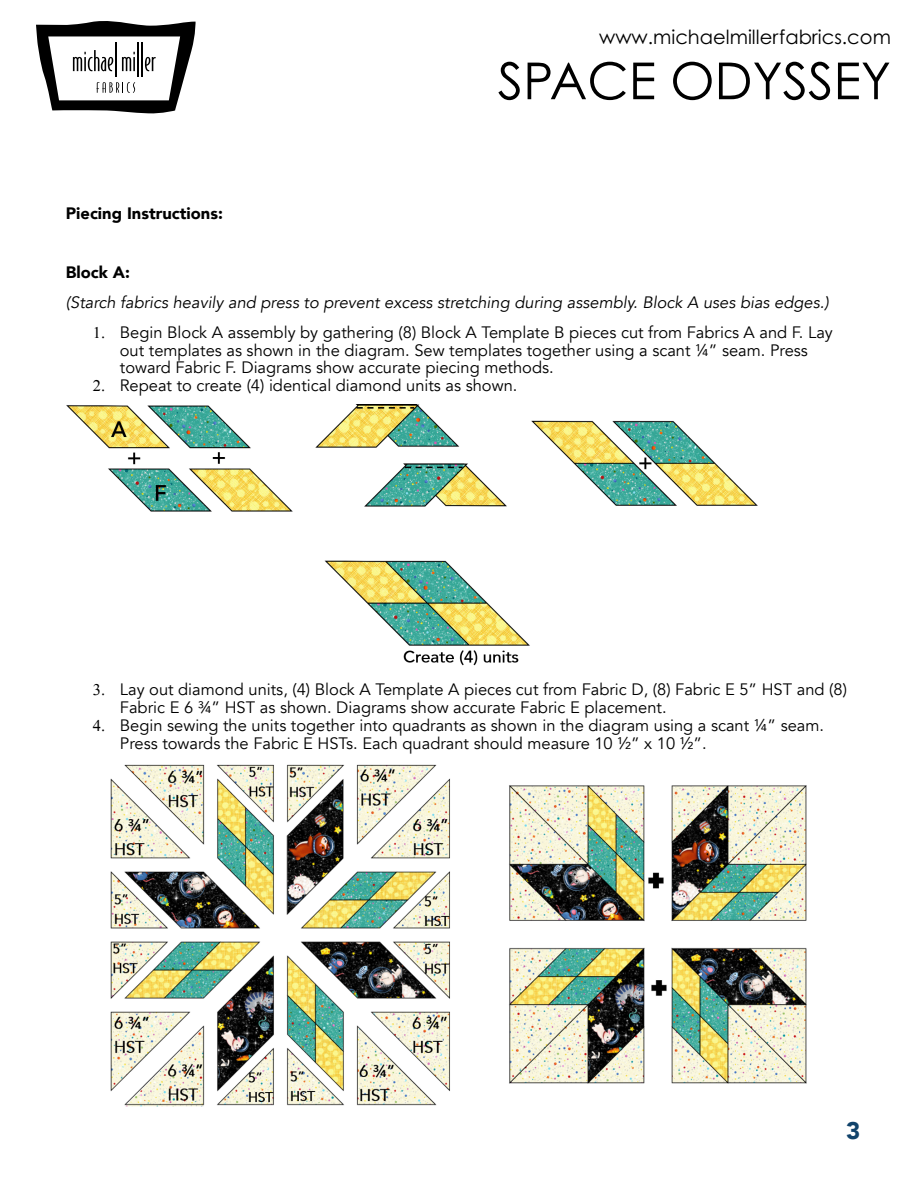
<style>
.page{position:relative;width:918px;height:1188px;background:#fff}
.page>*{position:absolute;margin:0;border:0;box-sizing:border-box;transform-origin:0 0}
.t1{font:51px "Century Gothic Pro";color:#000}
.t2{font:900 24px "Avenir";color:#11436b}
.t3{font:19.5px "Century Gothic Pro";color:#000}
.t4{font:16.5px/17.9px "Avenir";color:#000}
.t5{font:italic 16.5px "Avenir";color:#000}
.t6{font:900 16.5px "Avenir";color:#000}
</style>
<div class="page">
<svg style="left:36px;top:21px;width:160px;height:93px"></svg>
<img style="left:66px;top:405px;width:692px;height:260px">
<img style="left:110px;top:764px;width:697px;height:342px">
<p class="t3" style="left:599px;top:25px;width:293px">www.michaelmillerfabrics.com</p>
<p class="t6" style="left:66px;top:199px;width:159px">Piecing Instructions:</p>
<h1 class="t1" style="left:498px;top:50px;width:395px">SPACE ODYSSEY</h1>
<p class="t6" style="left:66px;top:258px;width:66px">Block A:</p>
<p class="t5" style="left:66px;top:293px;width:764px">(Starch fabrics heavily and press to prevent excess stretching during assembly. Block A uses bias edges.)</p>
<p class="t4" style="left:120px;top:324px;width:715px">Begin Block A assembly by gathering (8) Block A Template B pieces cut from Fabrics A and F. Lay out templates as shown in the diagram. Sew templates together using a scant ¼” seam. Press toward Fabric F. Diagrams show accurate piecing methods.<br>Repeat to create (4) identical diamond units as shown.</p>
<p class="t4" style="left:120px;top:681px;width:729px;text-indent:-27px">✓ Lay out diamond units, (4) Block A Template A pieces cut from Fabric D, (8) Fabric E 5” HST and (8)<br>Fabric E 6 ¾” HST as shown. Diagrams show accurate Fabric E placement.</p>
<p class="t4" style="left:120px;top:717px;width:706px;text-indent:-27px">✔ Begin sewing the units together into quadrants as shown in the diagram using a scant ¼” seam.<br>Press towards the Fabric E HSTs. Each quadrant should measure 10 ½” x 10 ½”.</p>
<h2 class="t2" style="left:846px;top:1110px;width:16px">3</h2>
</div>
